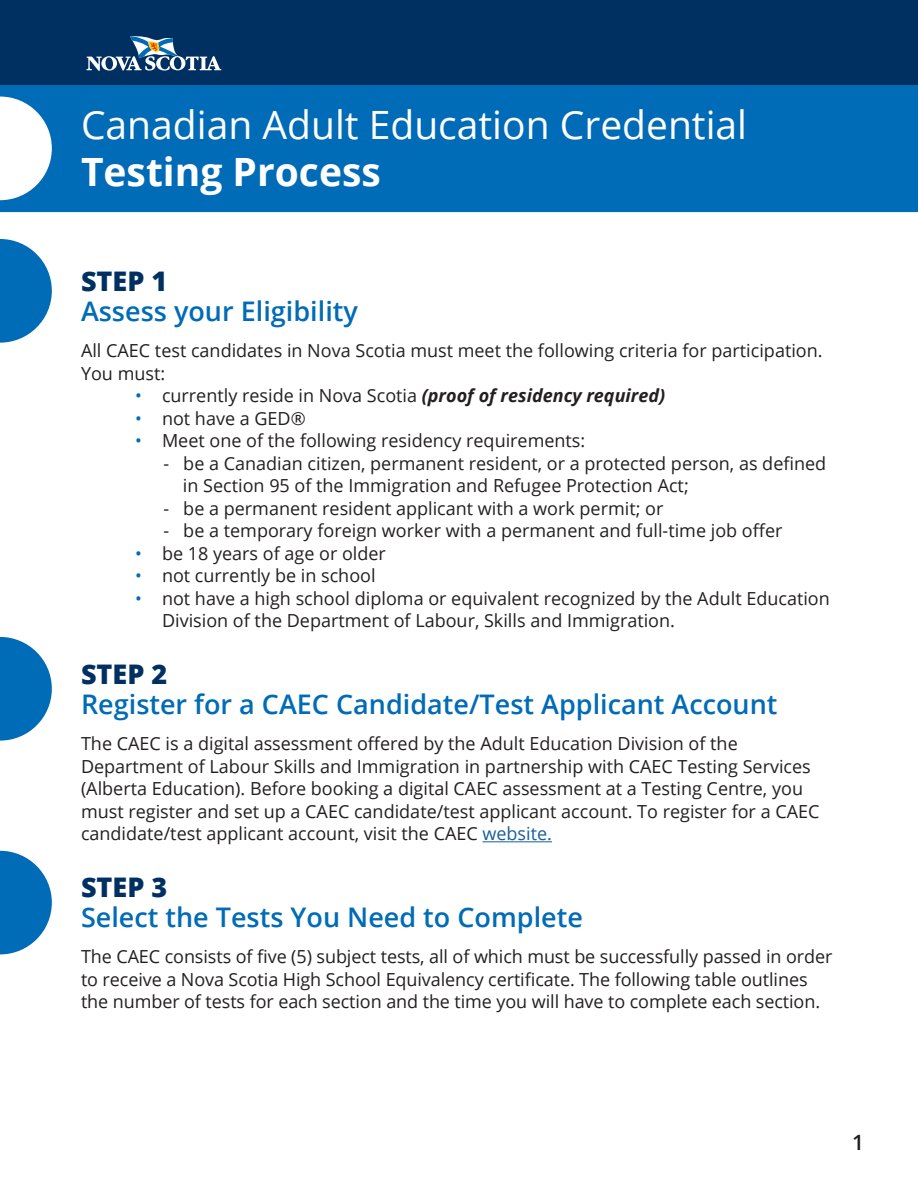
<style>
.page{position:relative;width:918px;height:1188px;background:#fff}
.page>*{position:absolute;margin:0;border:0;box-sizing:border-box;transform-origin:0 0}
.t1{font:39px "Open Sans";color:#fff}
.t2{font:700 39px "Open Sans";color:#fff}
.t3{font:600 27px "Open Sans";color:#006bb6}
.t4{font:800 27px "Open Sans";color:#003062}
.t5{font:600 21px "Open Sans";color:#231f20}
.t6{font:18px/22.5px "Open Sans";color:#231f20}
.s1{color:#006bb6}
.s2{font-weight:700;font-style:italic}
.s3{color:#175d9e}
</style>
<div class="page">
<div style="left:0;top:85px;width:918px;height:127px;background:#006bb6"></div>
<svg style="left:0;top:239px;width:52px;height:104px"></svg>
<svg style="left:0;top:637px;width:52px;height:104px"></svg>
<svg style="left:0;top:851px;width:52px;height:103px"></svg>
<div style="left:0;top:0;width:918px;height:85px;background:#003062"></div>
<svg style="left:86px;top:36px;width:135px;height:35px"></svg>
<hr style="left:482px;top:841px;width:70px;height:1px;background:#175d9e">
<h1 class="t1" style="left:81px;top:98px;width:668px">Canadian Adult Education Credential</h1>
<h1 class="t2" style="left:81px;top:144px;width:301px">Testing Process</h1>
<h2 class="t4" style="left:81px;top:261px;width:88px">STEP 1</h2>
<h2 class="t3" style="left:81px;top:293px;width:278px">Assess your Eligibility</h2>
<p class="t6" style="left:81px;top:339px;width:743px">All CAEC test candidates in Nova Scotia must meet the following criteria for participation.<br>You must:</p>
<p class="t6" style="left:135px;top:384px;width:532px"><span class="s1">•</span> currently reside in Nova Scotia <span class="s2">(proof of residency required)</span></p>
<p class="t6" style="left:135px;top:407px;width:172px"><span class="s1">•</span> not have a GED®</p>
<p class="t6" style="left:135px;top:429px;width:452px"><span class="s1">•</span> Meet one of the following residency requirements:</p>
<p class="t6" style="left:183px;top:452px;width:645px;text-indent:-19px">- be a Canadian citizen, permanent resident, or a protected person, as defined in Section 95 of the Immigration and Refugee Protection Act;</p>
<p class="t6" style="left:163px;top:497px;width:501px">- be a permanent resident applicant with a work permit; or</p>
<p class="t6" style="left:163px;top:519px;width:620px">- be a temporary foreign worker with a permanent and full-time job offer</p>
<p class="t6" style="left:135px;top:542px;width:252px"><span class="s1">•</span> be 18 years of age or older</p>
<p class="t6" style="left:135px;top:564px;width:242px"><span class="s1">•</span> not currently be in school</p>
<p class="t6" style="left:162px;top:587px;width:669px;text-indent:-27px"><span class="s1">•</span> not have a high school diploma or equivalent recognized by the Adult Education<br>Division of the Department of Labour, Skills and Immigration.</p>
<h2 class="t4" style="left:81px;top:654px;width:88px">STEP 2</h2>
<h2 class="t3" style="left:81px;top:686px;width:698px">Register for a CAEC Candidate/Test Applicant Account</h2>
<p class="t6" style="left:81px;top:732px;width:740px">The CAEC is a digital assessment offered by the Adult Education Division of the Department of Labour Skills and Immigration in partnership with CAEC Testing Services (Alberta Education). Before booking a digital CAEC assessment at a Testing Centre, you must register and set up a CAEC candidate/test applicant account. To register for a CAEC candidate/test applicant account, visit the CAEC <span class="s3">website.</span></p>
<h2 class="t4" style="left:81px;top:867px;width:88px">STEP 3</h2>
<h2 class="t3" style="left:81px;top:899px;width:503px">Select the Tests You Need to Complete</h2>
<p class="t6" style="left:81px;top:945px;width:753px">The CAEC consists of five (5) subject tests, all of which must be successfully passed in order to receive a Nova Scotia High School Equivalency certificate. The following table outlines the number of tests for each section and the time you will have to complete each section.</p>
<p class="t5" style="left:852px;top:1128px;width:13px">1</p>
</div>
